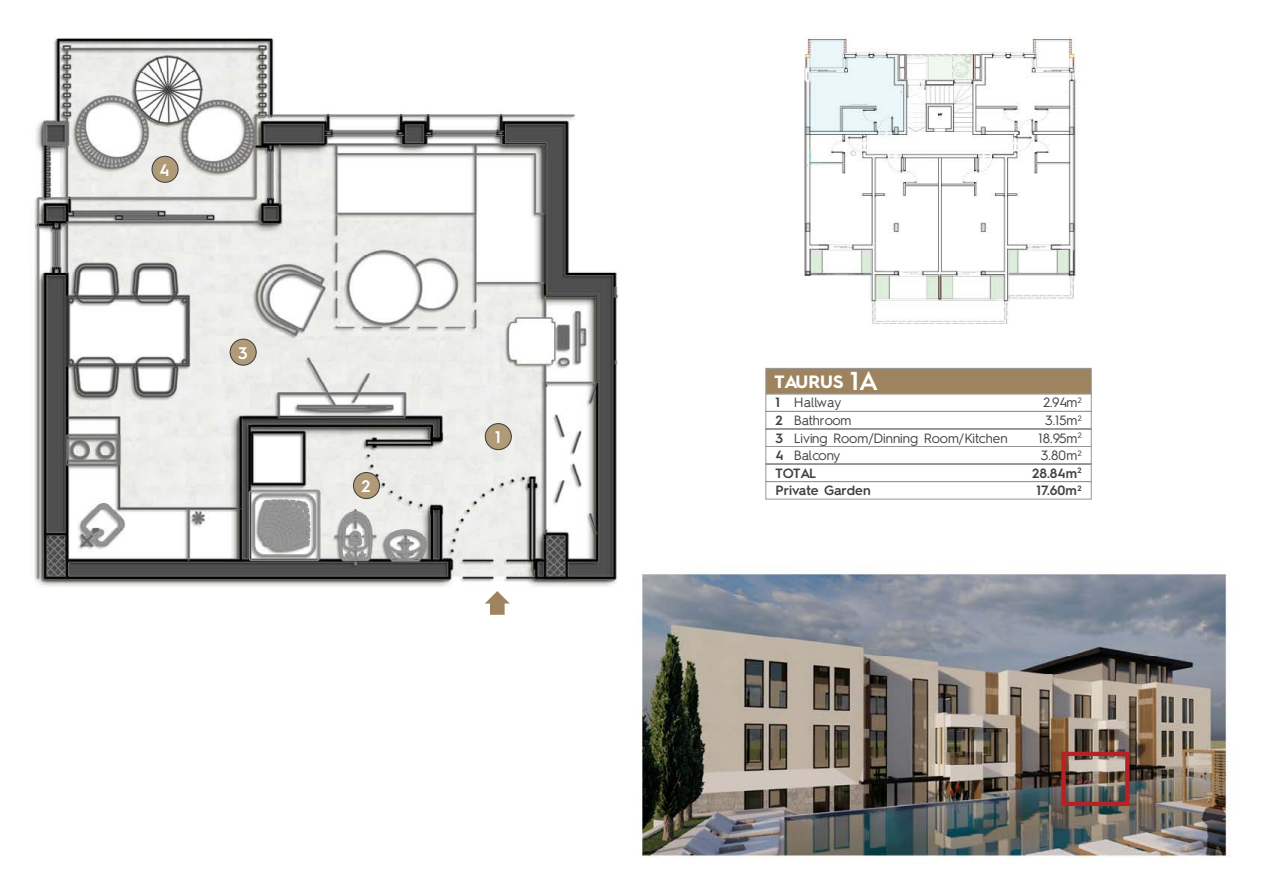
<style>
.page{position:relative;width:1263px;height:893px;background:#fff}
.page>*{position:absolute;margin:0;border:0;box-sizing:border-box;transform-origin:0 0}
.t1{font:700 17.85px "Hurme Geometric Sans 2";color:#fff}
.t2{font:600 16.8px "Hurme Geometric Sans 2";color:#fff}
.t3{font:13.5px/17.5px "Hurme Geometric Sans 2";color:#414042}
.t4{font:600 13.5px/17.5px "Hurme Geometric Sans 2";color:#414042}
.s1{font-weight:600;font-size:26.1px}
.s2{font-weight:600}
</style>
<div class="page">
<img style="left:34px;top:36px;width:1197px;height:822px">
<div style="left:485px;top:424px;width:26px;height:26px;background:#b09a77;border-radius:50%"></div>
<div style="left:485px;top:423px;width:27px;height:27px;border:1px solid #414042;border-radius:50%"></div>
<div style="left:353px;top:472px;width:26px;height:27px;background:#b09a77;border-radius:50%"></div>
<div style="left:353px;top:472px;width:27px;height:27px;border:1px solid #414042;border-radius:50%"></div>
<div style="left:230px;top:339px;width:26px;height:26px;background:#b09a77;border-radius:50%"></div>
<div style="left:230px;top:339px;width:27px;height:27px;border:1px solid #414042;border-radius:50%"></div>
<div style="left:152px;top:156px;width:26px;height:26px;background:#b09a77;border-radius:50%"></div>
<div style="left:152px;top:156px;width:27px;height:27px;border:1px solid #414042;border-radius:50%"></div>
<svg style="left:485px;top:591px;width:25px;height:24px"></svg>
<div style="left:1061px;top:752px;width:68px;height:54px;border:4px solid #b72126"></div>
<div style="left:765px;top:368px;width:327px;height:26px;background:#9d845e;border:1px solid #939598"></div>
<svg style="left:765px;top:393px;width:327px;height:107px"></svg>
<p class="t2" style="left:160px;top:158px;width:12px">4</p>
<p class="t2" style="left:238px;top:341px;width:11px">3</p>
<p class="t2" style="left:361px;top:474px;width:11px">2</p>
<p class="t2" style="left:495px;top:425px;width:7px">1</p>
<h1 class="t1" style="left:775px;top:369px;width:105px">TAURUS <span class="s1">1A</span></h1>
<p class="t3" style="left:794px;top:393px;width:215px">Hallway<br>Bathroom<br>Living Room/Dinning Room/Kitchen<br>Balcony</p>
<p class="t3" style="left:1032px;top:393px;width:51px;text-align:right">2.94m<sup>2<br></sup>3.15m<sup>2<br></sup>18.95m<sup>2<br></sup>3.80m<sup>2<br></sup><span class="s2">28.84m</span><sup>2<br></sup><span class="s2">17.60m</span><sup>2</sup></p>
<p class="t4" style="left:775px;top:393px;width:97px">1<br>2<br>3<br>4<br>TOTAL<br>Private Garden</p>
</div>
